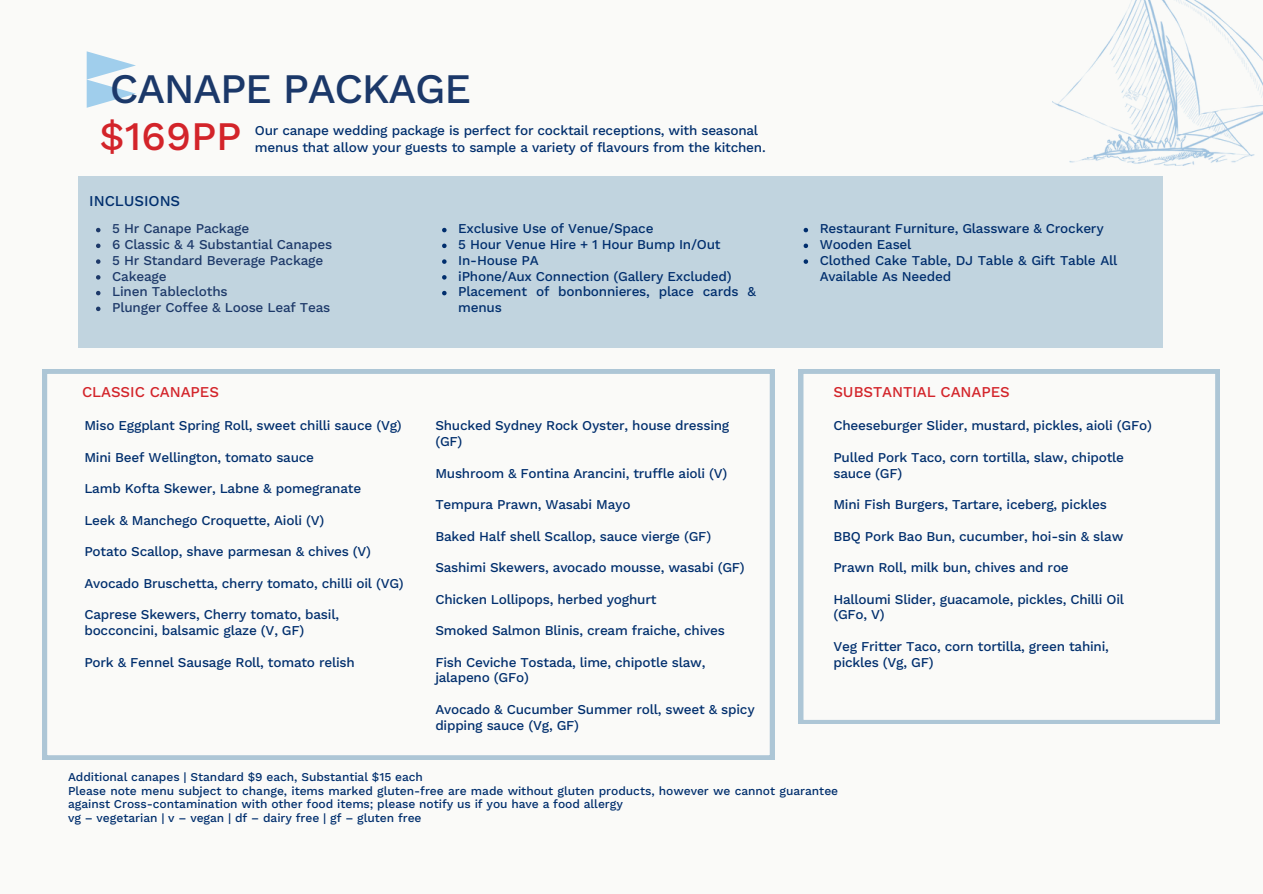
<style>
.page{position:relative;width:1263px;height:894px;background:#fff}
.page>*{position:absolute;margin:0;border:0;box-sizing:border-box;transform-origin:0 0}
.t1{font:500 42px "Work Sans";letter-spacing:-.03em;color:#1b3869}
.t2{font:500 40.5px "Work Sans";letter-spacing:-.005em;color:#d3242a}
.t3{font:500 15px "Work Sans";letter-spacing:-.005em;color:#d3242a}
.t4{font:500 15px "Work Sans";letter-spacing:-.005em;color:#002e6d}
.t5{font:500 13.5px/15.8px "Work Sans";letter-spacing:-.015em;color:#002e6d}
.t6{font:500 13.5px "Work Sans";letter-spacing:-.015em;color:#1d3969}
.t7{font:500 12px/13.5px "Work Sans";letter-spacing:-.005em;color:#002e6d}
</style>
<div class="page">
<div style="left:0;top:0;width:1263px;height:893px;background:#fafaf8"></div>
<img style="left:1053px;top:0;width:210px;height:166px">
<svg style="left:87px;top:51px;width:49px;height:57px"></svg>
<div style="left:78px;top:176px;width:1084px;height:172px;background:#c1d4df"></div>
<svg style="left:43px;top:369px;width:731px;height:390px"></svg>
<svg style="left:96px;top:228px;width:4px;height:4px"></svg>
<svg style="left:96px;top:243px;width:4px;height:5px"></svg>
<svg style="left:96px;top:259px;width:4px;height:5px"></svg>
<svg style="left:96px;top:275px;width:4px;height:4px"></svg>
<svg style="left:96px;top:291px;width:4px;height:4px"></svg>
<svg style="left:96px;top:306px;width:4px;height:5px"></svg>
<svg style="left:799px;top:369px;width:420px;height:354px"></svg>
<svg style="left:442px;top:228px;width:5px;height:4px"></svg>
<svg style="left:442px;top:243px;width:5px;height:5px"></svg>
<svg style="left:442px;top:259px;width:5px;height:5px"></svg>
<svg style="left:442px;top:275px;width:5px;height:4px"></svg>
<svg style="left:442px;top:291px;width:5px;height:4px"></svg>
<svg style="left:804px;top:228px;width:4px;height:4px"></svg>
<svg style="left:804px;top:243px;width:4px;height:5px"></svg>
<svg style="left:804px;top:259px;width:4px;height:5px"></svg>
<p class="t1" style="left:110px;top:64px;width:363px">CANAPE PACKAGE</p>
<p class="t2" style="left:100px;top:112px;width:144px">$169PP</p>
<p class="t5" style="left:255px;top:122px;width:505px">Our canape wedding package is perfect for cocktail receptions, with seasonal</p>
<p class="t5" style="left:255px;top:139px;width:512px">menus that allow your guests to sample a variety of flavours from the kitchen.</p>
<p class="t4" style="left:89px;top:192px;width:93px">INCLUSIONS</p>
<p class="t6" style="left:112px;top:221px;width:139px">5 Hr Canape Package</p>
<p class="t6" style="left:112px;top:236px;width:222px">6 Classic &amp; 4 Substantial Canapes</p>
<p class="t6" style="left:112px;top:252px;width:213px">5 Hr Standard Beverage Package</p>
<p class="t6" style="left:112px;top:268px;width:56px">Cakeage</p>
<p class="t6" style="left:112px;top:284px;width:117px">Linen Tablecloths</p>
<p class="t6" style="left:112px;top:299px;width:220px">Plunger Coffee &amp; Loose Leaf Teas</p>
<p class="t3" style="left:82px;top:382px;width:139px">CLASSIC CANAPES</p>
<p class="t5" style="left:84px;top:417px;width:319px">Miso Eggplant Spring Roll, sweet chilli sauce (Vg)</p>
<p class="t5" style="left:84px;top:449px;width:231px">Mini Beef Wellington, tomato sauce</p>
<p class="t5" style="left:84px;top:480px;width:278px">Lamb Kofta Skewer, Labne &amp; pomegranate</p>
<p class="t5" style="left:84px;top:512px;width:241px">Leek &amp; Manchego Croquette, Aioli (V)</p>
<p class="t5" style="left:84px;top:543px;width:288px">Potato Scallop, shave parmesan &amp; chives (V)</p>
<p class="t5" style="left:84px;top:575px;width:321px">Avocado Bruschetta, cherry tomato, chilli oil (VG)</p>
<p class="t5" style="left:84px;top:606px;width:256px">Caprese Skewers, Cherry tomato, basil, bocconcini, balsamic glaze (V, GF)</p>
<p class="t5" style="left:84px;top:654px;width:272px">Pork &amp; Fennel Sausage Roll, tomato relish</p>
<p class="t5" style="left:458px;top:221px;width:197px">Exclusive Use of Venue/Space</p>
<p class="t5" style="left:458px;top:237px;width:264px">5 Hour Venue Hire + 1 Hour Bump In/Out</p>
<p class="t5" style="left:458px;top:252px;width:82px">In-House PA</p>
<p class="t5" style="left:458px;top:268px;width:275px">iPhone/Aux Connection (Gallery Excluded)</p>
<p class="t5" style="left:458px;top:284px;width:299px">Placement of bonbonnieres, place cards &amp; menus</p>
<p class="t5" style="left:435px;top:417px;width:296px">Shucked Sydney Rock Oyster, house dressing (GF)</p>
<p class="t5" style="left:435px;top:465px;width:293px">Mushroom &amp; Fontina Arancini, truffle aioli (V)</p>
<p class="t5" style="left:435px;top:496px;width:197px">Tempura Prawn, Wasabi Mayo</p>
<p class="t5" style="left:435px;top:528px;width:277px">Baked Half shell Scallop, sauce vierge (GF)</p>
<p class="t5" style="left:435px;top:559px;width:311px">Sashimi Skewers, avocado mousse, wasabi (GF)</p>
<p class="t5" style="left:435px;top:591px;width:223px">Chicken Lollipops, herbed yoghurt</p>
<p class="t5" style="left:435px;top:622px;width:291px">Smoked Salmon Blinis, cream fraiche, chives</p>
<p class="t5" style="left:435px;top:654px;width:272px">Fish Ceviche Tostada, lime, chipotle slaw, jalapeno (GFo)</p>
<p class="t5" style="left:435px;top:701px;width:321px">Avocado &amp; Cucumber Summer roll, sweet &amp; spicy dipping sauce (Vg, GF)</p>
<p class="t5" style="left:820px;top:221px;width:285px">Restaurant Furniture, Glassware &amp; Crockery</p>
<p class="t5" style="left:820px;top:237px;width:93px">Wooden Easel</p>
<p class="t5" style="left:820px;top:252px;width:299px">Clothed Cake Table, DJ Table &amp; Gift Table All<br>Available As Needed</p>
<p class="t3" style="left:833px;top:382px;width:178px">SUBSTANTIAL CANAPES</p>
<p class="t5" style="left:833px;top:417px;width:320px">Cheeseburger Slider, mustard, pickles, aioli (GFo)</p>
<p class="t5" style="left:833px;top:449px;width:292px">Pulled Pork Taco, corn tortilla, slaw, chipotle sauce (GF)</p>
<p class="t5" style="left:833px;top:496px;width:275px">Mini Fish Burgers, Tartare, iceberg, pickles</p>
<p class="t5" style="left:833px;top:528px;width:292px">BBQ Pork Bao Bun, cucumber, hoi-sin &amp; slaw</p>
<p class="t5" style="left:833px;top:559px;width:237px">Prawn Roll, milk bun, chives and roe</p>
<p class="t5" style="left:833px;top:591px;width:292px">Halloumi Slider, guacamole, pickles, Chilli Oil (GFo, V)</p>
<p class="t5" style="left:833px;top:638px;width:277px">Veg Fritter Taco, corn tortilla, green tahini, pickles (Vg, GF)</p>
<p class="t7" style="left:68px;top:770px;width:356px">Additional canapes | Standard $9 each, Substantial $15 each</p>
<p class="t7" style="left:68px;top:783px;width:772px">Please note menu subject to change, items marked gluten-free are made without gluten products, however we cannot guarantee against Cross-contamination with other food items; please notify us if you have a food allergy</p>
<p class="t7" style="left:68px;top:810px;width:355px">vg – vegetarian | v – vegan | df – dairy free | gf – gluten free</p>
</div>
